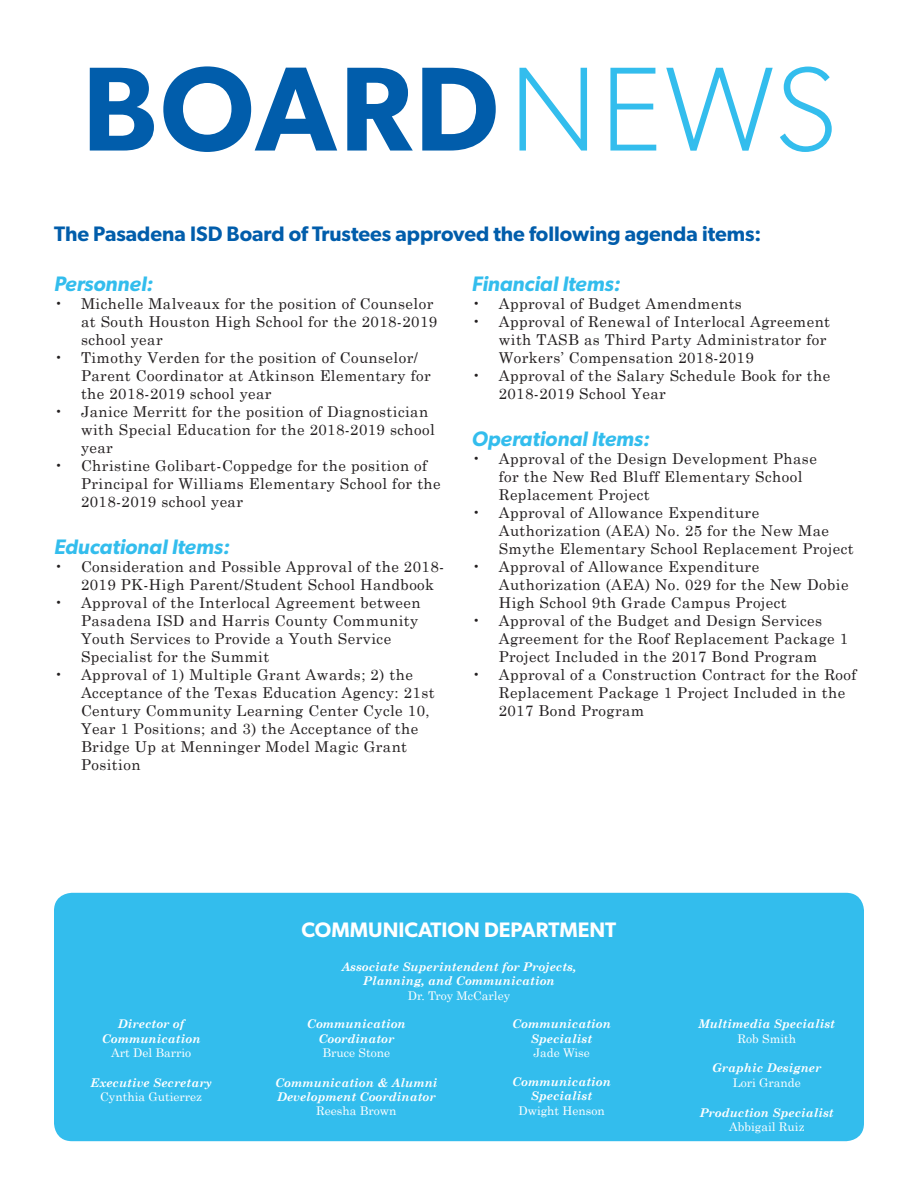
<style>
.page{position:relative;width:918px;height:1188px;background:#fff}
.page>*{position:absolute;margin:0;border:0;box-sizing:border-box;transform-origin:0 0}
.t1{font:600 120px "Gibson";letter-spacing:.025em;color:#015dab}
.t2{font:600 21px "Gibson";color:#015dab}
.t3{font:italic 600 21px "Gibson";color:#33bded}
.t4{font:600 21px "Gibson";color:#fff}
.t5{font:15px/18px "Century Schoolbook";letter-spacing:.03em;color:#231f20}
.t6{font:italic 700 12px/14.4px "Century Schoolbook";color:#fff}
.t7{font:12px "Century";color:#fff}
.s1{font-weight:300;color:#33bded}
</style>
<div class="page">
<div style="left:54px;top:893px;width:810px;height:248px;background:#33bded;border-radius:18px"></div>
<p class="t1" style="left:82px;top:37px;width:756px">BOARD<span class="s1">NEWS</span></p>
<p class="t2" style="left:54px;top:221px;width:709px">The Pasadena ISD Board of Trustees approved the following agenda items:</p>
<p class="t3" style="left:54px;top:271px;width:101px">Personnel:</p>
<p class="t5" style="left:81px;top:293px;width:358px;text-indent:-27px">• Michelle Malveaux for the position of Counselor at South Houston High School for the 2018-2019 school year</p>
<p class="t5" style="left:81px;top:347px;width:351px;text-indent:-27px">• Timothy Verden for the position of Counselor/<br>Parent Coordinator at Atkinson Elementary for the 2018-2019 school year</p>
<p class="t5" style="left:81px;top:401px;width:355px;text-indent:-27px">• Janice Merritt for the position of Diagnostician with Special Education for the 2018-2019 school year</p>
<p class="t5" style="left:81px;top:455px;width:361px;text-indent:-27px">• Christine Golibart-Coppedge for the position of<br>Principal for Williams Elementary School for the<br>2018-2019 school year</p>
<p class="t3" style="left:54px;top:534px;width:177px">Educational Items:</p>
<p class="t5" style="left:81px;top:556px;width:365px;text-indent:-27px">• Consideration and Possible Approval of the 2018-<br>2019 PK-High Parent/Student School Handbook</p>
<p class="t5" style="left:81px;top:592px;width:341px;text-indent:-27px">• Approval of the Interlocal Agreement between Pasadena ISD and Harris County Community Youth Services to Provide a Youth Service Specialist for the Summit</p>
<p class="t5" style="left:81px;top:664px;width:355px;text-indent:-27px">• Approval of 1) Multiple Grant Awards; 2) the Acceptance of the Texas Education Agency: 21st Century Community Learning Center Cycle 10, Year 1 Positions; and 3) the Acceptance of the Bridge Up at Menninger Model Magic Grant Position</p>
<p class="t3" style="left:472px;top:271px;width:150px">Financial Items:</p>
<p class="t5" style="left:472px;top:293px;width:272px">• Approval of Budget Amendments</p>
<p class="t5" style="left:499px;top:311px;width:333px;text-indent:-27px">• Approval of Renewal of Interlocal Agreement with TASB as Third Party Administrator for<br>Workers’ Compensation 2018-2019</p>
<p class="t5" style="left:499px;top:365px;width:333px;text-indent:-27px">• Approval of the Salary Schedule Book for the<br>2018-2019 School Year</p>
<p class="t3" style="left:472px;top:426px;width:180px">Operational Items:</p>
<p class="t5" style="left:499px;top:448px;width:320px;text-indent:-27px">• Approval of the Design Development Phase for the New Red Bluff Elementary School<br>Replacement Project</p>
<p class="t5" style="left:499px;top:502px;width:356px;text-indent:-27px">• Approval of Allowance Expenditure<br>Authorization (AEA) No. 25 for the New Mae<br>Smythe Elementary School Replacement Project</p>
<p class="t5" style="left:499px;top:556px;width:351px;text-indent:-27px">• Approval of Allowance Expenditure<br>Authorization (AEA) No. 029 for the New Dobie<br>High School 9th Grade Campus Project</p>
<p class="t5" style="left:499px;top:610px;width:351px;text-indent:-27px">• Approval of the Budget and Design Services<br>Agreement for the Roof Replacement Package 1<br>Project Included in the 2017 Bond Program</p>
<p class="t5" style="left:499px;top:664px;width:359px;text-indent:-27px">• Approval of a Construction Contract for the Roof<br>Replacement Package 1 Project Included in the<br>2017 Bond Program</p>
<p class="t6" style="left:118px;top:1016px;width:68px">Director of</p>
<p class="t6" style="left:102px;top:1031px;width:100px">Communication</p>
<p class="t7" style="left:111px;top:1043px;width:82px">Art Del Barrio</p>
<p class="t6" style="left:91px;top:1075px;width:123px">Executive Secretary</p>
<p class="t7" style="left:100px;top:1087px;width:103px">Cynthia Gutierrez</p>
<p class="t4" style="left:302px;top:917px;width:316px">COMMUNICATION DEPARTMENT</p>
<p class="t6" style="left:341px;top:959px;width:237px">Associate Superintendent for Projects,</p>
<p class="t6" style="left:363px;top:973px;width:193px">Planning, and Communication</p>
<p class="t7" style="left:408px;top:985px;width:104px">Dr. Troy McCarley</p>
<p class="t6" style="left:307px;top:1016px;width:100px">Communication</p>
<p class="t6" style="left:318px;top:1031px;width:78px">Coordinator</p>
<p class="t7" style="left:323px;top:1043px;width:69px">Bruce Stone</p>
<p class="t6" style="left:275px;top:1075px;width:164px">Communication &amp; Alumni<br>Development Coordinator</p>
<p class="t7" style="left:316px;top:1101px;width:82px">Reesha Brown</p>
<p class="t6" style="left:512px;top:1016px;width:100px">Communication</p>
<p class="t6" style="left:531px;top:1031px;width:63px">Specialist</p>
<p class="t7" style="left:533px;top:1043px;width:58px">Jade Wise</p>
<p class="t6" style="left:512px;top:1074px;width:100px">Communication</p>
<p class="t6" style="left:531px;top:1088px;width:63px">Specialist</p>
<p class="t7" style="left:518px;top:1100px;width:88px">Dwight Henson</p>
<p class="t6" style="left:698px;top:1016px;width:138px">Multimedia Specialist</p>
<p class="t7" style="left:737px;top:1028px;width:60px">Rob Smith</p>
<p class="t6" style="left:712px;top:1060px;width:111px">Graphic Designer</p>
<p class="t7" style="left:733px;top:1073px;width:70px">Lori Grande</p>
<p class="t6" style="left:700px;top:1105px;width:136px">Production Specialist</p>
<p class="t7" style="left:729px;top:1117px;width:77px">Abbigail Ruiz</p>
</div>
